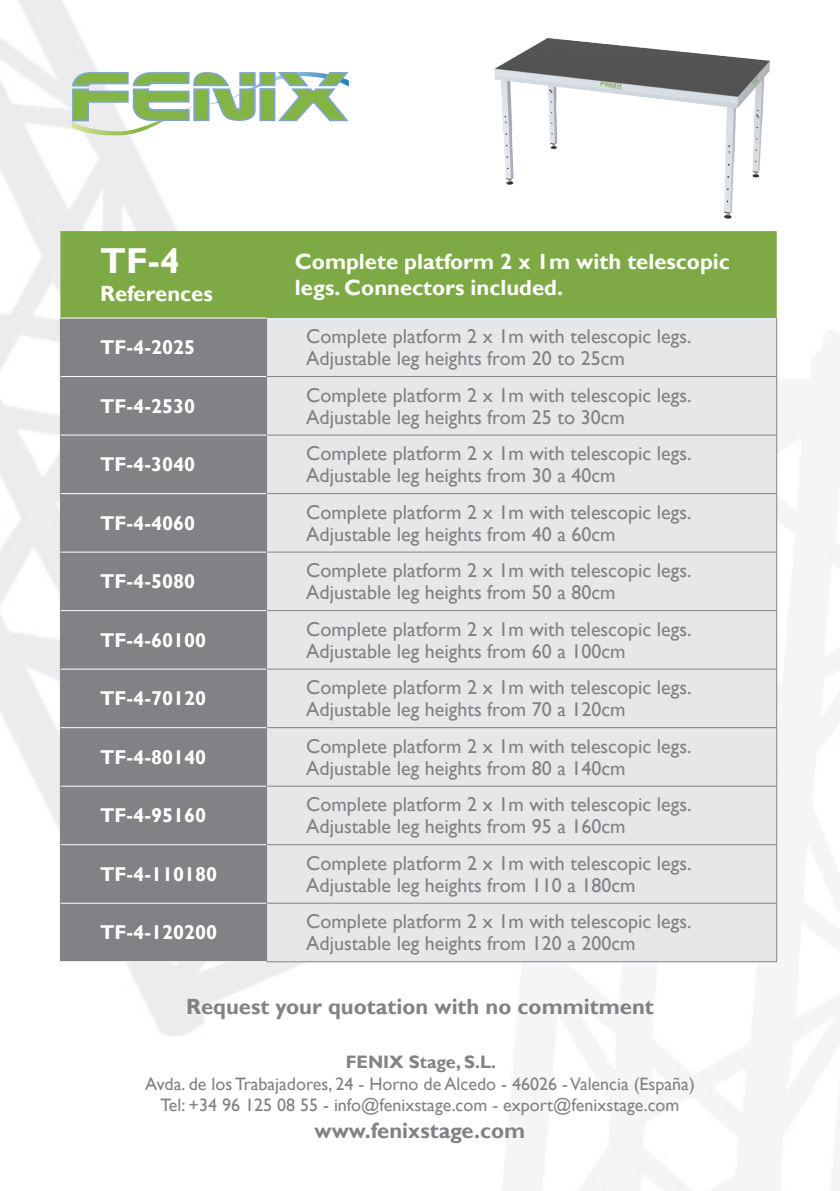
<style>
.page{position:relative;width:840px;height:1191px;background:#fff}
.page>*{position:absolute;margin:0;border:0;box-sizing:border-box;transform-origin:0 0}
.t1{font:700 36px "Gill Sans";color:#fff}
.t2{font:700 22px/26.4px "Gill Sans";color:#fff}
.t3{font:700 22px "Gill Sans";color:#818285}
.t4{font:20px "Gill Sans";color:#818285}
.t5{font:700 20px "Gill Sans";color:#fff}
.t6{font:18px "Gill Sans";color:#818285}
.t7{font:700 18px "Gill Sans";color:#818285}
</style>
<div class="page">
<img style="left:0;top:0;width:839px;height:1191px">
<svg style="left:71px;top:70px;width:279px;height:65px"></svg>
<div style="left:60px;top:231px;width:716px;height:87px;background:#7eaa46"></div>
<div style="left:60px;top:318px;width:206px;height:58px;background:#818285"></div>
<div style="left:266px;top:318px;width:510px;height:58px;background:#e6e7e9"></div>
<div style="left:61px;top:377px;width:205px;height:584px;background:#818285"></div>
<div style="left:267px;top:377px;width:509px;height:584px;background:#e6e7e9"></div>
<hr style="left:60px;top:376px;width:1px;height:59px;background:#818285">
<hr style="left:266px;top:377px;width:1px;height:58px;background:#818285">
<hr style="left:776px;top:377px;width:1px;height:58px;background:#818285">
<hr style="left:60px;top:435px;width:1px;height:58px;background:#818285">
<hr style="left:266px;top:435px;width:510px;height:1px;background:#818285">
<hr style="left:266px;top:435px;width:1px;height:58px;background:#818285">
<hr style="left:776px;top:435px;width:1px;height:58px;background:#818285">
<hr style="left:60px;top:493px;width:1px;height:59px;background:#818285">
<hr style="left:266px;top:493px;width:510px;height:1px;background:#818285">
<hr style="left:266px;top:494px;width:1px;height:58px;background:#818285">
<hr style="left:776px;top:494px;width:1px;height:58px;background:#818285">
<hr style="left:60px;top:552px;width:1px;height:58px;background:#818285">
<hr style="left:266px;top:552px;width:510px;height:1px;background:#818285">
<hr style="left:266px;top:552px;width:1px;height:58px;background:#818285">
<hr style="left:776px;top:552px;width:1px;height:58px;background:#818285">
<hr style="left:60px;top:610px;width:1px;height:59px;background:#818285">
<hr style="left:266px;top:610px;width:510px;height:1px;background:#818285">
<hr style="left:266px;top:611px;width:1px;height:58px;background:#818285">
<hr style="left:776px;top:611px;width:1px;height:58px;background:#818285">
<hr style="left:60px;top:669px;width:1px;height:58px;background:#818285">
<hr style="left:266px;top:669px;width:510px;height:1px;background:#818285">
<hr style="left:266px;top:669px;width:1px;height:58px;background:#818285">
<hr style="left:776px;top:669px;width:1px;height:58px;background:#818285">
<hr style="left:60px;top:727px;width:1px;height:59px;background:#818285">
<hr style="left:266px;top:727px;width:510px;height:1px;background:#818285">
<hr style="left:266px;top:728px;width:1px;height:58px;background:#818285">
<hr style="left:776px;top:728px;width:1px;height:58px;background:#818285">
<hr style="left:60px;top:786px;width:1px;height:58px;background:#818285">
<hr style="left:266px;top:786px;width:510px;height:1px;background:#818285">
<hr style="left:266px;top:786px;width:1px;height:58px;background:#818285">
<hr style="left:776px;top:786px;width:1px;height:58px;background:#818285">
<hr style="left:60px;top:844px;width:1px;height:59px;background:#818285">
<hr style="left:266px;top:844px;width:510px;height:1px;background:#818285">
<hr style="left:266px;top:845px;width:1px;height:58px;background:#818285">
<hr style="left:776px;top:845px;width:1px;height:58px;background:#818285">
<hr style="left:60px;top:903px;width:1px;height:58px;background:#818285">
<hr style="left:266px;top:903px;width:510px;height:1px;background:#818285">
<hr style="left:266px;top:903px;width:1px;height:58px;background:#818285">
<hr style="left:776px;top:903px;width:1px;height:58px;background:#818285">
<hr style="left:266px;top:961px;width:510px;height:1px;background:#818285">
<hr style="left:61px;top:435px;width:205px;height:1px;background:#fff">
<hr style="left:61px;top:493px;width:205px;height:1px;background:#fff">
<hr style="left:61px;top:552px;width:205px;height:1px;background:#fff">
<hr style="left:61px;top:610px;width:205px;height:1px;background:#fff">
<hr style="left:61px;top:669px;width:205px;height:1px;background:#fff">
<hr style="left:61px;top:727px;width:205px;height:1px;background:#fff">
<hr style="left:61px;top:786px;width:205px;height:1px;background:#fff">
<hr style="left:61px;top:844px;width:205px;height:1px;background:#fff">
<hr style="left:61px;top:903px;width:205px;height:1px;background:#fff">
<hr style="left:60px;top:961px;width:206px;height:1px;background:#fff">
<hr style="left:776px;top:318px;width:1px;height:58px;background:#818285">
<hr style="left:266px;top:376px;width:510px;height:1px;background:#818285">
<hr style="left:60px;top:318px;width:207px;height:1px;background:#fff">
<hr style="left:266px;top:318px;width:1px;height:58px;background:#818285">
<hr style="left:61px;top:376px;width:205px;height:1px;background:#fff">
<img style="left:476px;top:30px;width:300px;height:193px">
<p class="t1" style="left:100px;top:239px;width:81px">TF-4</p>
<p class="t2" style="left:100px;top:281px;width:114px">References</p>
<p class="t2" style="left:295px;top:249px;width:436px">Complete platform 2 x 1m with telescopic legs. Connectors included.</p>
<p class="t5" style="left:100px;top:335px;width:96px">TF-4-2025</p>
<p class="t4" style="left:306px;top:325px;width:386px">Complete platform 2 x 1m with telescopic legs.</p>
<p class="t4" style="left:306px;top:347px;width:320px">Adjustable leg heights from 20 to 25cm</p>
<p class="t5" style="left:100px;top:394px;width:96px">TF-4-2530</p>
<p class="t4" style="left:306px;top:383px;width:386px">Complete platform 2 x 1m with telescopic legs.</p>
<p class="t4" style="left:306px;top:405px;width:320px">Adjustable leg heights from 25 to 30cm</p>
<p class="t5" style="left:100px;top:452px;width:96px">TF-4-3040</p>
<p class="t4" style="left:306px;top:442px;width:386px">Complete platform 2 x 1m with telescopic legs.</p>
<p class="t4" style="left:306px;top:464px;width:311px">Adjustable leg heights from 30 a 40cm</p>
<p class="t5" style="left:100px;top:511px;width:96px">TF-4-4060</p>
<p class="t4" style="left:306px;top:500px;width:386px">Complete platform 2 x 1m with telescopic legs.</p>
<p class="t4" style="left:306px;top:522px;width:311px">Adjustable leg heights from 40 a 60cm</p>
<p class="t5" style="left:100px;top:569px;width:96px">TF-4-5080</p>
<p class="t4" style="left:306px;top:559px;width:386px">Complete platform 2 x 1m with telescopic legs.</p>
<p class="t4" style="left:306px;top:581px;width:311px">Adjustable leg heights from 50 a 80cm</p>
<p class="t5" style="left:100px;top:628px;width:108px">TF-4-60100</p>
<p class="t4" style="left:306px;top:617px;width:386px">Complete platform 2 x 1m with telescopic legs.</p>
<p class="t4" style="left:306px;top:639px;width:321px">Adjustable leg heights from 60 a 100cm</p>
<p class="t5" style="left:100px;top:686px;width:108px">TF-4-70120</p>
<p class="t4" style="left:306px;top:676px;width:386px">Complete platform 2 x 1m with telescopic legs.</p>
<p class="t4" style="left:306px;top:698px;width:321px">Adjustable leg heights from 70 a 120cm</p>
<p class="t5" style="left:100px;top:745px;width:108px">TF-4-80140</p>
<p class="t4" style="left:306px;top:734px;width:386px">Complete platform 2 x 1m with telescopic legs.</p>
<p class="t4" style="left:306px;top:756px;width:321px">Adjustable leg heights from 80 a 140cm</p>
<p class="t5" style="left:100px;top:803px;width:108px">TF-4-95160</p>
<p class="t4" style="left:306px;top:793px;width:386px">Complete platform 2 x 1m with telescopic legs.</p>
<p class="t4" style="left:306px;top:815px;width:321px">Adjustable leg heights from 95 a 160cm</p>
<p class="t5" style="left:100px;top:862px;width:119px">TF-4-110180</p>
<p class="t4" style="left:306px;top:851px;width:386px">Complete platform 2 x 1m with telescopic legs.</p>
<p class="t4" style="left:306px;top:873px;width:331px">Adjustable leg heights from 110 a 180cm</p>
<p class="t5" style="left:100px;top:920px;width:119px">TF-4-120200</p>
<p class="t4" style="left:306px;top:910px;width:386px">Complete platform 2 x 1m with telescopic legs.</p>
<p class="t4" style="left:306px;top:932px;width:331px">Adjustable leg heights from 120 a 200cm</p>
<p class="t3" style="left:186px;top:993px;width:469px">Request your quotation with no commitment</p>
<p class="t7" style="left:345px;top:1051px;width:152px">FENIX Stage, S.L.</p>
<p class="t6" style="left:145px;top:1073px;width:551px">Avda. de los Trabajadores, 24 - Horno de Alcedo - 46026 - Valencia (España)</p>
<p class="t6" style="left:160px;top:1094px;width:520px">Tel: +34 96 125 08 55 - info@fenixstage.com - export@fenixstage.com</p>
<p class="t3" style="left:314px;top:1116px;width:212px">www.fenixstage.com</p>
</div>
